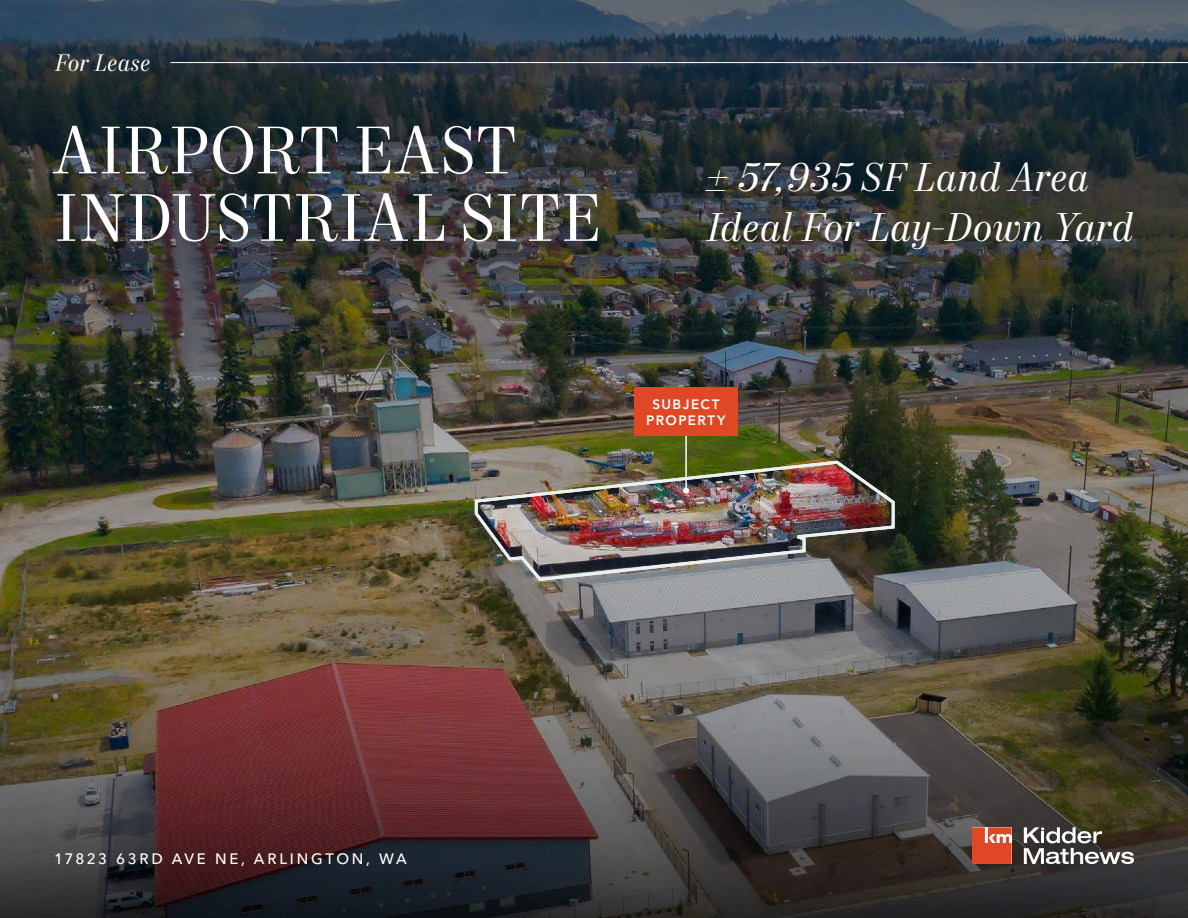
<style>
.page{position:relative;width:1188px;height:918px;background:#fff}
.page>*{position:absolute;margin:0;border:0;box-sizing:border-box;transform-origin:0 0}
.Headline_-_Level_1{font:67.5px/67.5px "Mort Modern 08";letter-spacing:-.005em;color:#fff}
.Callout_Text_-_Itali{font:italic 40.5px/49.5px "Mort Modern 08";letter-spacing:.01em;color:#fff}
.Callout_Text_-_Itali-2{font:italic 24px "Mort Modern 08";letter-spacing:.01em;color:#fff}
.Property_Address_-_W{font:500 15px "Avenir Next LT Pro";letter-spacing:.185em;color:#fff}
.Subject_Property_Lab{font:600 13.5px/16.5px "Avenir Next LT Pro";letter-spacing:.105em;color:#fff;text-align:center}
</style>
<div class="page">
<img style="left:0;top:0;width:1188px;height:918px">
<hr style="left:685px;top:427px;width:2px;height:64px;background:#fff">
<div style="left:634px;top:388px;width:104px;height:48px;background:#e04825"></div>
<img style="left:472px;top:459px;width:424px;height:124px">
<svg style="left:1024px;top:827px;width:110px;height:37px"></svg>
<svg style="left:972px;top:827px;width:40px;height:37px"></svg>
<hr style="left:171px;top:62px;width:1017px;height:1px;background:#fff">
<p class="Callout_Text_-_Itali-2" style="left:54px;top:49px;width:98px">For Lease</p>
<p class="Headline_-_Level_1" style="left:54px;top:120px;width:549px">AIRPORT EAST<br>INDUSTRIAL SITE</p>
<p class="Callout_Text_-_Itali" style="left:706px;top:155px;width:429px">± 57,935 SF Land Area<br>Ideal For Lay-Down Yard</p>
<p class="Subject_Property_Lab" style="left:646px;top:396px;width:81px">SUBJECT<br>PROPERTY</p>
<p class="Property_Address_-_W" style="left:54px;top:850px;width:354px">17823 63RD AVE NE, ARLINGTON, WA</p>
</div>
